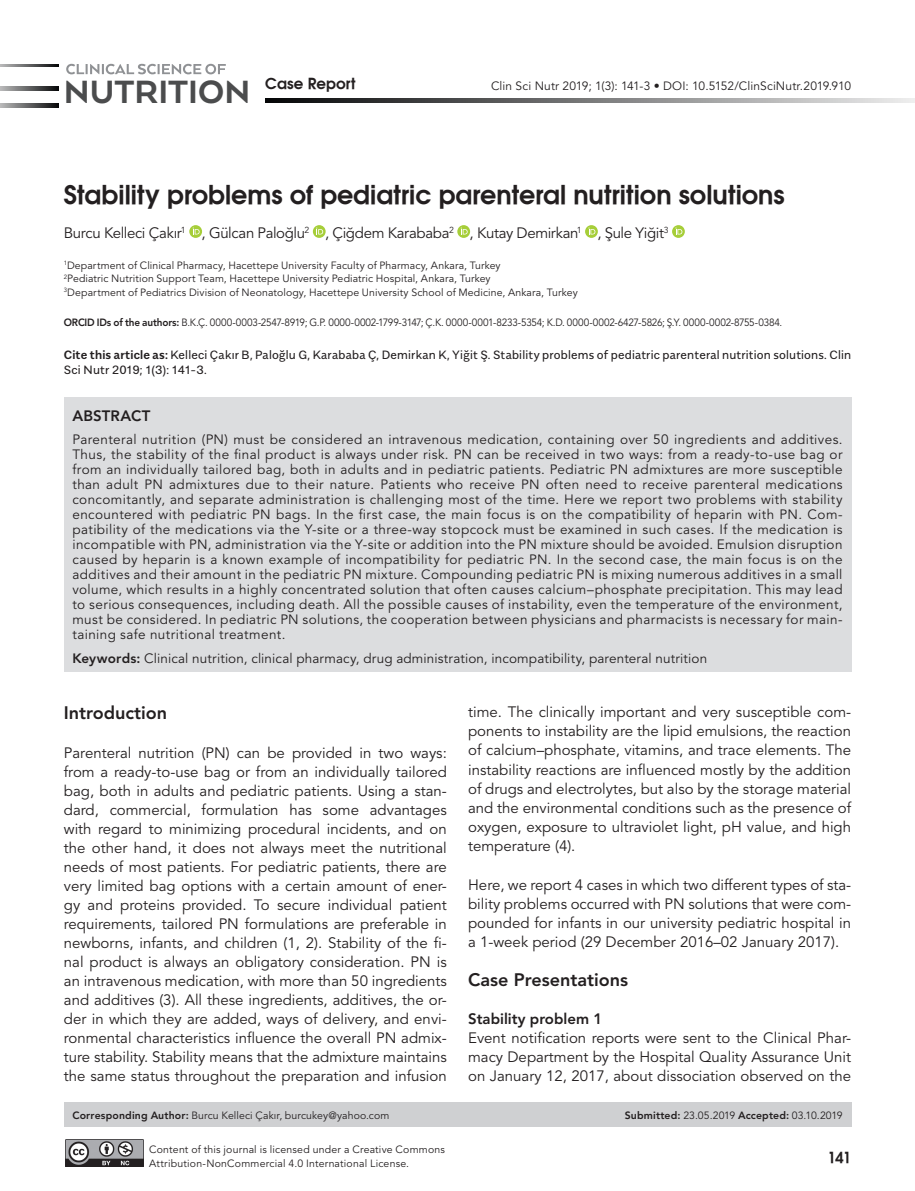
<style>
.page{position:relative;width:915px;height:1191px;background:#fff}
.page>*{position:absolute;margin:0;border:0;box-sizing:border-box;transform-origin:0 0}
.t1{font:800 37.2px "Arquitecta";color:#4b4c4d}
.zz_Uroloji_running{font:25.5px "Avant Garde Turk B";color:#231f20}
.t2{font:800 18px "Avenir LT Std";color:#231f20}
.zz_Uroloji_running-2{font:15px/19px "Avenir LT Std";color:#231f20;text-align:justify}
.zz_Uroloji_running-3{font:15px "Avenir LT Std";letter-spacing:-.025em;color:#231f20}
.zz_Uroloji_running-4{font:800 15px "Avenir LT Std";color:#231f20}
.zz_Uroloji_running-5{font:15px "Avant Garde Turk B";letter-spacing:.005em;color:#231f20}
.zz_Uroloji_running-6{font:13.5px/15px "Avenir LT Std";letter-spacing:.015em;color:#231f20;text-align:justify}
.zz_Uroloji_running-7{font:12px/15px "Alergia Normal";letter-spacing:.015em;color:#231f20}
.zz_Uroloji_running-8{font:12px "Avenir LT Std";letter-spacing:.01em;color:#231f20}
.zz_Uroloji_running-9{font:10.5px/13.5px "Avenir LT Std";letter-spacing:.01em;color:#231f20}
.zz_Uroloji_running-10{font:10.5px "Avenir LT Std";letter-spacing:-.02em;color:#231f20;scale:.95 1}
.zz_Uroloji_running-11{font:10.5px "Avenir LT Std";letter-spacing:-.01em;color:#231f20}
.s1{font-weight:800}
.s2{font-weight:600}
</style>
<div class="page">
<div style="left:64px;top:1102px;width:786px;height:25px;background:#cfd0d2"></div>
<svg style="left:189px;top:225px;width:13px;height:13px"></svg>
<svg style="left:193px;top:227px;width:6px;height:7px"></svg>
<svg style="left:313px;top:225px;width:12px;height:13px"></svg>
<svg style="left:316px;top:227px;width:7px;height:7px"></svg>
<svg style="left:457px;top:225px;width:13px;height:13px"></svg>
<svg style="left:460px;top:227px;width:7px;height:7px"></svg>
<svg style="left:585px;top:225px;width:12px;height:13px"></svg>
<svg style="left:588px;top:227px;width:7px;height:7px"></svg>
<svg style="left:671px;top:225px;width:13px;height:13px"></svg>
<svg style="left:675px;top:227px;width:7px;height:7px"></svg>
<div style="left:64px;top:397px;width:786px;height:274px;background:#dcdddf"></div>
<svg style="left:66px;top:64px;width:160px;height:10px"></svg>
<hr style="left:0;top:64px;width:58px;height:2px;background:#050607">
<svg style="left:0;top:87px;width:58px;height:4px"></svg>
<svg style="left:0;top:104px;width:58px;height:4px"></svg>
<svg style="left:265px;top:98px;width:649px;height:5px"></svg>
<img style="left:65px;top:1139px;width:78px;height:28px">
<p class="t1" style="left:64px;top:69px;width:188px">NUTRITION</p>
<p class="zz_Uroloji_running-5" style="left:265px;top:73px;width:92px">Case Report</p>
<p class="zz_Uroloji_running-8" style="left:491px;top:79px;width:361px">Clin Sci Nutr 2019; 1(3): 141-3 • DOI: 10.5152/ClinSciNutr.2019.910</p>
<p class="zz_Uroloji_running" style="left:64px;top:178px;width:722px">Stability problems of pediatric parenteral nutrition solutions</p>
<p class="zz_Uroloji_running-3" style="left:64px;top:224px;width:606px">Burcu Kelleci Çakır<sup>1</sup> , Gülcan Paloğlu<sup>2</sup> , Çiğdem Karababa<sup>2</sup> , Kutay Demirkan<sup>1</sup> , Şule Yiğit<sup>3</sup></p>
<p class="zz_Uroloji_running-9" style="left:64px;top:258px;width:438px"><sup>1</sup>Department of Clinical Pharmacy, Hacettepe University Faculty of Pharmacy, Ankara, Turkey</p>
<p class="zz_Uroloji_running-9" style="left:64px;top:272px;width:428px"><sup>2</sup>Pediatric Nutrition Support Team, Hacettepe University Pediatric Hospital, Ankara, Turkey</p>
<p class="zz_Uroloji_running-9" style="left:64px;top:285px;width:515px"><sup>3</sup>Department of Pediatrics Division of Neonatology, Hacettepe University School of Medicine, Ankara, Turkey</p>
<p class="zz_Uroloji_running-10" style="left:64px;top:316px;width:757px"><span class="s1">ORCID IDs of the authors:</span> B.K.Ç. 0000-0003-2547-8919; G.P. 0000-0002-1799-3147; Ç.K. 0000-0001-8233-5354; K.D. 0000-0002-6427-5826; Ş.Y. 0000-0002-8755-0384.</p>
<p class="zz_Uroloji_running-7" style="left:64px;top:346px;width:788px"><span class="s2">Cite this article as:</span> Kelleci Çakır B, Paloğlu G, Karababa Ç, Demirkan K, Yiğit Ş. Stability problems of pediatric parenteral nutrition solutions. Clin<br>Sci Nutr 2019; 1(3): 141-3.</p>
<p class="zz_Uroloji_running-4" style="left:72px;top:407px;width:80px">ABSTRACT</p>
<p class="zz_Uroloji_running-6" style="left:72px;top:432px;width:771px">Parenteral nutrition (PN) must be considered an intravenous medication, containing over 50 ingredients and additives.<br>Thus, the stability of the final product is always under risk. PN can be received in two ways: from a ready-to-use bag or from an individually tailored bag, both in adults and in pediatric patients. Pediatric PN admixtures are more susceptible than adult PN admixtures due to their nature. Patients who receive PN often need to receive parenteral medications concomitantly, and separate administration is challenging most of the time. Here we report two problems with stability encountered with pediatric PN bags. In the first case, the main focus is on the compatibility of heparin with PN. Com&shy;patibility of the medications via the Y-site or a three-way stopcock must be examined in such cases. If the medication is incompatible with PN, administration via the Y-site or addition into the PN mixture should be avoided. Emulsion disruption caused by heparin is a known example of incompatibility for pediatric PN. In the second case, the main focus is on the additives and their amount in the pediatric PN mixture. Compounding pediatric PN is mixing numerous additives in a small volume, which results in a highly concentrated solution that often causes calcium–phosphate precipitation. This may lead to serious consequences, including death. All the possible causes of instability, even the temperature of the environment, must be considered. In pediatric PN solutions, the cooperation between physicians and pharmacists is necessary for main&shy;taining safe nutritional treatment.</p>
<p class="zz_Uroloji_running-6" style="left:72px;top:651px;width:636px"><span class="s1">Keywords:</span> Clinical nutrition, clinical pharmacy, drug administration, incompatibility, parenteral nutrition</p>
<p class="t2" style="left:64px;top:702px;width:105px">Introduction</p>
<p class="zz_Uroloji_running-2" style="left:64px;top:743px;width:384px">Parenteral nutrition (PN) can be provided in two ways: from a ready-to-use bag or from an individually tailored bag, both in adults and pediatric patients. Using a stan&shy;dard, commercial, formulation has some advantages with regard to minimizing procedural incidents, and on the other hand, it does not always meet the nutritional needs of most patients. For pediatric patients, there are very limited bag options with a certain amount of ener&shy;gy and proteins provided. To secure individual patient requirements, tailored PN formulations are preferable in newborns, infants, and children (1, 2). Stability of the fi&shy;nal product is always an obligatory consideration. PN is an intravenous medication, with more than 50 ingredients and additives (3). All these ingredients, additives, the or&shy;der in which they are added, ways of delivery, and envi&shy;ronmental characteristics infl uence the overall PN admix&shy;ture stability. Stability means that the admixture maintains the same status throughout the preparation and infusion</p>
<p class="zz_Uroloji_running-2" style="left:468px;top:702px;width:384px">time. The clinically important and very susceptible com&shy;ponents to instability are the lipid emulsions, the reaction of calcium–phosphate, vitamins, and trace elements. The instability reactions are infl uenced mostly by the addition of drugs and electrolytes, but also by the storage material and the environmental conditions such as the presence of oxygen, exposure to ultraviolet light, pH value, and high temperature (4).</p>
<p class="zz_Uroloji_running-2" style="left:468px;top:875px;width:384px">Here, we report 4 cases in which two different types of sta&shy;bility problems occurred with PN solutions that were com&shy;pounded for infants in our university pediatric hospital in a 1-week period (29 December 2016–02 January 2017).</p>
<p class="t2" style="left:468px;top:968px;width:161px">Case Presentations</p>
<p class="zz_Uroloji_running-4" style="left:468px;top:1009px;width:136px">Stability problem 1</p>
<p class="zz_Uroloji_running-2" style="left:468px;top:1028px;width:384px">Event notification reports were sent to the Clinical Phar&shy;macy Department by the Hospital Quality Assurance Unit on January 12, 2017, about dissociation observed on the</p>
<p class="zz_Uroloji_running-9" style="left:72px;top:1108px;width:318px"><span class="s1">Corresponding Author:</span> Burcu Kelleci Çakır, burcukey@yahoo.com</p>
<p class="zz_Uroloji_running-11" style="left:624px;top:1108px;width:219px"><span class="s1">Submitted:</span> 23.05.2019 <span class="s1">Accepted:</span> 03.10.2019</p>
<p class="zz_Uroloji_running-9" style="left:149px;top:1143px;width:297px">Content of this journal is licensed under a Creative Commons<br>Attribution-NonCommercial 4.0 International License.</p>
<p class="zz_Uroloji_running-5" style="left:827px;top:1148px;width:25px">141</p>
</div>
